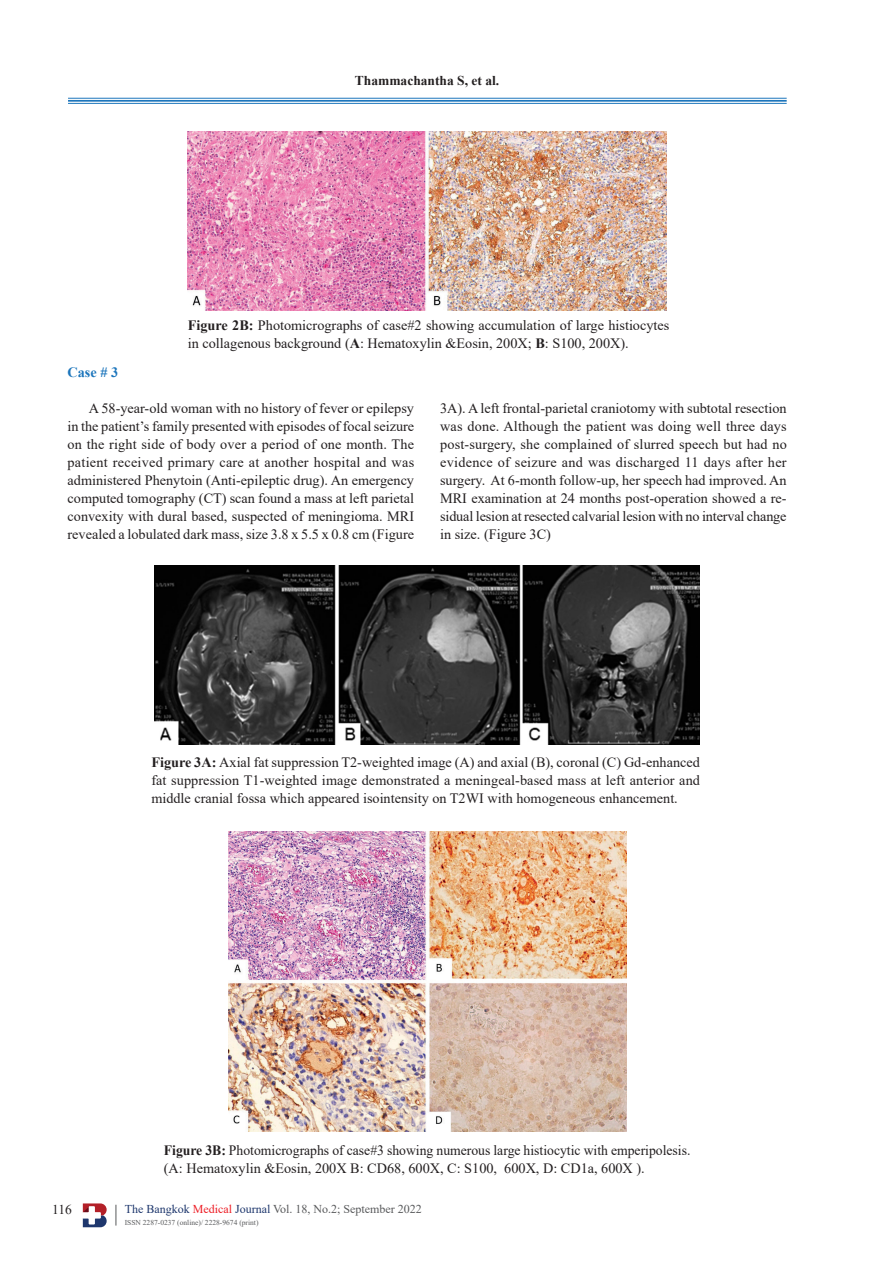
<style>
.page{position:relative;width:893px;height:1263px;background:#fff}
.page>*{position:absolute;margin:0;border:0;box-sizing:border-box;transform-origin:0 0}
.t1{font:14.25px/18px "Times New Roman";color:#231f20;text-align:justify}
.t2{font:14.25px/18px "Times New Roman";color:#231f20;scale:.96 1}
.t3{font:700 14.25px "Times New Roman";color:#1d76bc}
.t4{font:700 13.5px "Times New Roman";color:#231f20}
.t5{font:13.5px "Times New Roman";color:#231f20}
.t6{font:12px "Times New Roman";color:#58595b}
.t7{font:7.5px "Times New Roman";color:#58595b}
.s1{font-weight:700}
.s2{color:#1e376d}
.s3{color:#ed1c24}
</style>
<div class="page">
<hr style="left:68px;top:98px;width:719px;height:1px;background:#1d76bc">
<hr style="left:68px;top:100px;width:719px;height:2px;background:#1d76bc">
<hr style="left:68px;top:103px;width:719px;height:1px;background:#1d76bc">
<svg style="left:116px;top:1205px;width:1px;height:20px"></svg>
<svg style="left:83px;top:1203px;width:24px;height:24px"></svg>
<img style="left:188px;top:131px;width:479px;height:179px">
<img style="left:154px;top:566px;width:546px;height:178px">
<img style="left:228px;top:831px;width:398px;height:300px">
<p class="t4" style="left:355px;top:70px;width:146px">Thammachantha S, et al.</p>
<p class="t1" style="left:188px;top:316px;width:483px"><span class="s1">Figure 2B:</span> Photomicrographs of case#2 showing accumulation of large histiocytes in collagenous background (<span class="s1">A</span>: Hematoxylin &amp;Eosin, 200X; <span class="s1">B</span>: S100, 200X).</p>
<p class="t3" style="left:68px;top:362px;width:52px">Case # 3</p>
<p class="t1" style="left:68px;top:398px;width:348px;text-indent:21px">A 58-year-old woman with no history of fever or epilepsy in the patient’s family presented with episodes of focal seizure on the right side of body over a period of one month. The patient received primary care at another hospital and was administered Phenytoin (Anti-epileptic drug). An emergency computed tomography (CT) scan found a mass at left parietal convexity with dural based, suspected of meningioma. MRI revealed a lobulated dark mass, size 3.8 x 5.5 x 0.8 cm (Figure</p>
<p class="t1" style="left:440px;top:399px;width:348px">3A). A left frontal-parietal craniotomy with subtotal resection was done. Although the patient was doing well three days post-surgery, she complained of slurred speech but had no evidence of seizure and was discharged 11 days after her surgery. At 6-month follow-up, her speech had improved. An MRI examination at 24 months post-operation showed a re&shy;sidual lesion at resected calvarial lesion with no interval change in size. (Figure 3C)</p>
<p class="t1" style="left:151px;top:753px;width:550px"><span class="s1">Figure 3A:</span> Axial fat suppression T2-weighted image (A) and axial (B), coronal (C) Gd-enhanced fat suppression T1-weighted image demonstrated a meningeal-based mass at left anterior and middle cranial fossa which appeared isointensity on T2WI with homogeneous enhancement.</p>
<p class="t5" style="left:52px;top:1200px;width:21px">116</p>
<p class="t2" style="left:164px;top:1141px;width:550px"><span class="s1">Figure 3B:</span> Photomicrographs of case#3 showing numerous large histiocytic with emperipolesis. (A: Hematoxylin &amp;Eosin, 200X B: CD68, 600X, C: S100, 600X, D: CD1a, 600X ).</p>
<p class="t6" style="left:125px;top:1200px;width:299px"><span class="s2">The Bangkok</span> <span class="s3">Medical</span> <span class="s2">Journal</span> Vol. 18, No.2; September 2022</p>
<p class="t7" style="left:125px;top:1217px;width:135px">ISSN 2287-0237 (online)/ 2228-9674 (print)</p>
</div>
